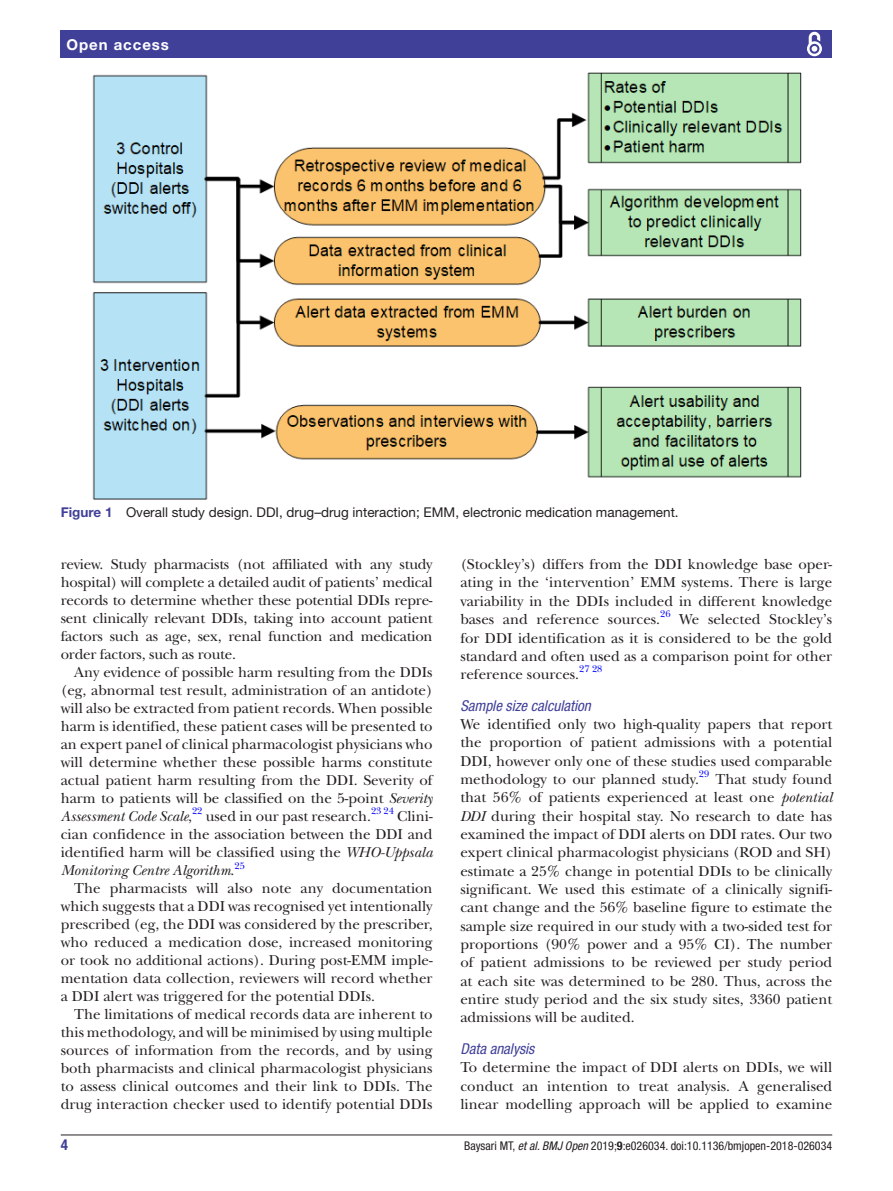
<style>
.page{position:relative;width:893px;height:1191px;background:#fff}
.page>*{position:absolute;margin:0;border:0;box-sizing:border-box;transform-origin:0 0}
.t1{font:15px/18px "New Baskerville";color:#231f20;text-align:justify}
.t2{font:italic condensed 15px "Helvetica Neue LT Std";color:#414099}
.t3{font:700 15px "Helvetica Neue LT Std";letter-spacing:.065em;color:#fff}
.t4{font:700 condensed 15px "Helvetica Neue LT Std";color:#414099}
.t5{font:13.5px "Helvetica Neue LT Std";color:#231f20}
.t6{font:condensed 12px "Helvetica Neue LT Std";color:#231f20}
.t7{font:9.9px "New Baskerville";color:#00f}
.s1{font-weight:700;color:#414099}
.s2{font-style:italic}
.s3{font-weight:700}
</style>
<div class="page">
<hr style="left:61px;top:1134px;width:771px;height:1px;background:#231f20">
<div style="left:61px;top:31px;width:771px;height:27px;background:#414099"></div>
<svg style="left:807px;top:31px;width:15px;height:26px"></svg>
<img style="left:92px;top:73px;width:710px;height:426px">
<p class="t3" style="left:66px;top:35px;width:104px">Open access</p>
<p class="t5" style="left:61px;top:504px;width:619px"><span class="s1">Figure 1</span> Overall study design. DDI, drug–drug interaction; EMM, electronic medication management.</p>
<p class="t1" style="left:61px;top:555px;width:373px">review. Study pharmacists (not affiliated with any study hospital) will complete a detailed audit of patients’ medical records to determine whether these potential DDIs repre&shy;sent clinically relevant DDIs, taking into account patient factors such as age, sex, renal function and medication order factors, such as route.</p>
<p class="t1" style="left:61px;top:663px;width:373px;text-indent:14px">Any evidence of possible harm resulting from the DDIs (eg, abnormal test result, administration of an antidote) will also be extracted from patient records. When possible harm is identified, these patient cases will be presented to an expert panel of clinical pharmacologist physicians who will determine whether these possible harms constitute actual patient harm resulting from the DDI. Severity of harm to patients will be classified on the 5-point <span class="s2">Severity Assessment Code Scale</span>,</p>
<p class="t1" style="left:460px;top:555px;width:373px">(Stockley’s) differs from the DDI knowledge base oper&shy;ating in the ‘intervention’ EMM systems. There is large variability in the DDIs included in different knowledge bases and reference sources.<sup>26</sup></p>
<p class="t1" style="left:460px;top:610px;width:373px;text-indent:219px">We selected Stockley’s for DDI identification as it is considered to be the gold standard and often used as a comparison point for other reference sources.</p>
<p class="t7" style="left:579px;top:663px;width:25px">27 28</p>
<p class="t2" style="left:460px;top:696px;width:132px">Sample size calculation</p>
<p class="t1" style="left:460px;top:715px;width:373px">We identified only two high-quality papers that report the proportion of patient admissions with a potential DDI, however only one of these studies used comparable methodology to our planned study.</p>
<p class="t7" style="left:699px;top:768px;width:12px">29</p>
<p class="t1" style="left:460px;top:770px;width:373px;text-indent:255px">That study found that 56% of patients experienced at least one <span class="s2">potential DDI</span> during their hospital stay. No research to date has examined the impact of DDI alerts on DDI rates. Our two expert clinical pharmacologist physicians (ROD and SH) estimate a 25% change in potential DDIs to be clinically significant. We used this estimate of a clinically signifi&shy;cant change and the 56% baseline figure to estimate the sample size required in our study with a two-sided test for proportions (90% power and a 95% CI). The number of patient admissions to be reviewed per study period at each site was determined to be 280. Thus, across the entire study period and the six study sites, 3360 patient admissions will be audited.</p>
<p class="t2" style="left:460px;top:1040px;width:75px">Data analysis</p>
<p class="t1" style="left:460px;top:1058px;width:373px">To determine the impact of DDI alerts on DDIs, we will conduct an intention to treat analysis. A generalised linear modelling approach will be applied to examine</p>
<p class="t7" style="left:192px;top:805px;width:12px">22</p>
<p class="t1" style="left:206px;top:807px;width:167px">used in our past research.</p>
<p class="t7" style="left:371px;top:805px;width:24px">23 24</p>
<p class="t1" style="left:61px;top:807px;width:373px;text-indent:336px">Clini&shy;cian confidence in the association between the DDI and identified harm will be classified using the <span class="s2">WHO-Uppsala Monitoring Centre Algorithm</span>.</p>
<p class="t7" style="left:234px;top:859px;width:12px">25</p>
<p class="t1" style="left:61px;top:879px;width:373px;text-indent:14px">The pharmacists will also note any documentation which suggests that a DDI was recognised yet intentionally prescribed (eg, the DDI was considered by the prescriber, who reduced a medication dose, increased monitoring or took no additional actions). During post-EMM imple&shy;mentation data collection, reviewers will record whether a DDI alert was triggered for the potential DDIs.</p>
<p class="t1" style="left:61px;top:1005px;width:373px;text-indent:14px">The limitations of medical records data are inherent to this methodology, and will be minimised by using multiple sources of information from the records, and by using both pharmacists and clinical pharmacologist physicians to assess clinical outcomes and their link to DDIs. The drug interaction checker used to identify potential DDIs</p>
<p class="t4" style="left:61px;top:1135px;width:9px">4</p>
<p class="t6" style="left:464px;top:1138px;width:370px">Baysari MT, <span class="s2">et al</span>. <span class="s2">BMJ Open</span> 2019;<span class="s3">9</span>:e026034. doi:10.1136/bmjopen-2018-026034</p>
</div>
